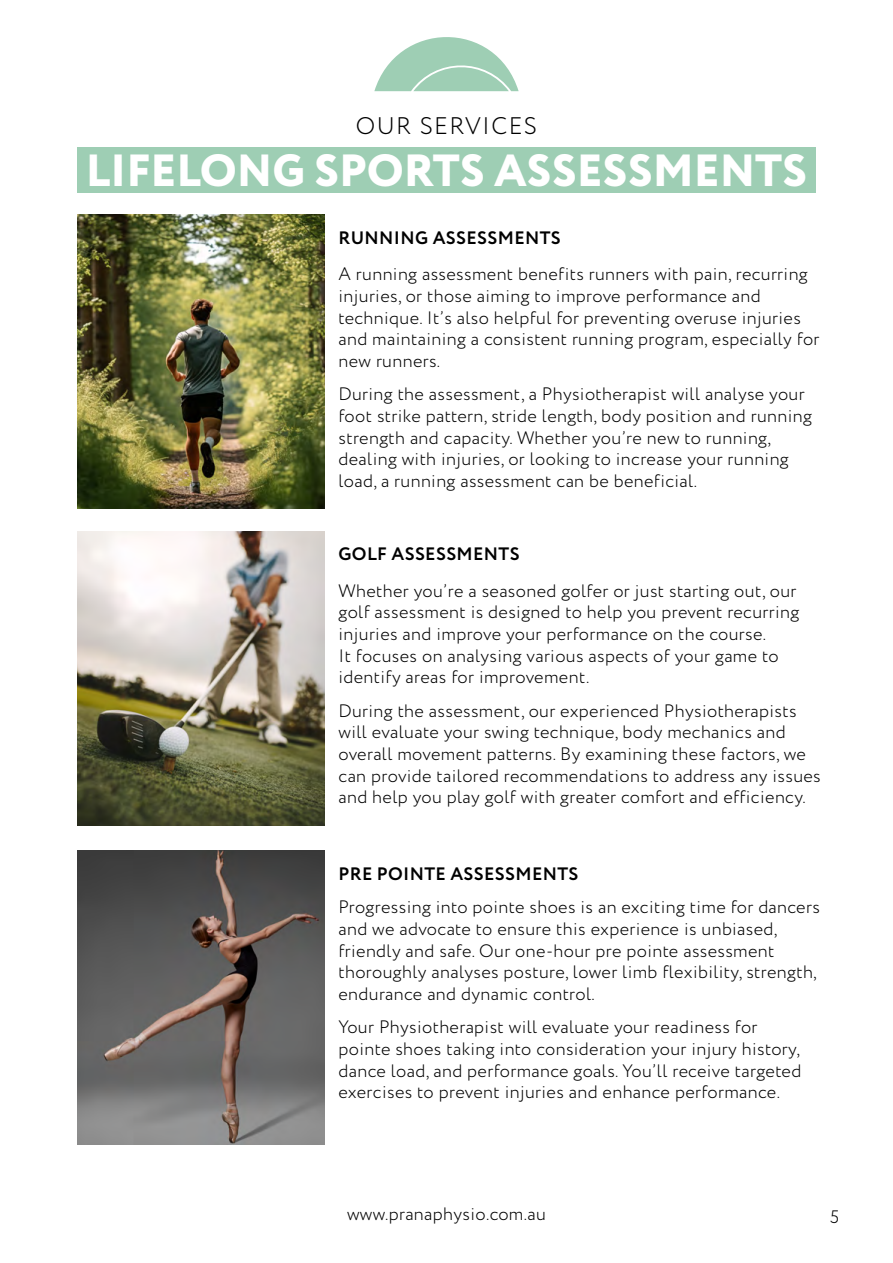
<style>
.page{position:relative;width:893px;height:1263px;background:#fff}
.page>*{position:absolute;margin:0;border:0;box-sizing:border-box;transform-origin:0 0}
.t1{font:800 45px "Circe";color:#fff}
.t2{font:300 24px "Circe";letter-spacing:.06em;color:#000}
.t3{font:300 18px/21.6px "Circe";letter-spacing:.02em;color:#000}
.t4{font:700 18px "Circe";letter-spacing:.02em;color:#000}
</style>
<div class="page">
<svg style="left:374px;top:37px;width:145px;height:54px"></svg>
<div style="left:77px;top:147px;width:739px;height:46px;background:#9eceb4"></div>
<img style="left:77px;top:215px;width:247px;height:294px">
<img style="left:77px;top:531px;width:247px;height:294px">
<img style="left:77px;top:851px;width:247px;height:294px">
<h2 class="t2" style="left:356px;top:110px;width:183px">OUR SERVICES</h2>
<h1 class="t1" style="left:86px;top:140px;width:723px">LIFELONG SPORTS ASSESSMENTS</h1>
<p class="t4" style="left:338px;top:226px;width:224px">RUNNING ASSESSMENTS</p>
<p class="t3" style="left:338px;top:264px;width:483px">A running assessment benefits runners with pain, recurring injuries, or those aiming to improve performance and technique. It’s also helpful for preventing overuse injuries and maintaining a consistent running program, especially for new runners.</p>
<p class="t3" style="left:338px;top:384px;width:475px">During the assessment, a Physiotherapist will analyse your foot strike pattern, stride length, body position and running strength and capacity. Whether you’re new to running, dealing with injuries, or looking to increase your running load, a running assessment can be beneficial.</p>
<p class="t4" style="left:338px;top:542px;width:183px">GOLF ASSESSMENTS</p>
<p class="t3" style="left:338px;top:580px;width:462px">Whether you’re a seasoned golfer or just starting out, our golf assessment is designed to help you prevent recurring injuries and improve your performance on the course.<br>It focuses on analysing various aspects of your game to identify areas for improvement.</p>
<p class="t3" style="left:338px;top:700px;width:484px">During the assessment, our experienced Physiotherapists will evaluate your swing technique, body mechanics and overall movement patterns. By examining these factors, we can provide tailored recommendations to address any issues and help you play golf with greater comfort and efficiency.</p>
<p class="t4" style="left:338px;top:862px;width:242px">PRE POINTE ASSESSMENTS</p>
<p class="t3" style="left:338px;top:897px;width:483px">Progressing into pointe shoes is an exciting time for dancers and we advocate to ensure this experience is unbiased, friendly and safe. Our one-hour pre pointe assessment thoroughly analyses posture, lower limb flexibility, strength, endurance and dynamic control.</p>
<p class="t3" style="left:338px;top:1017px;width:464px">Your Physiotherapist will evaluate your readiness for pointe shoes taking into consideration your injury history, dance load, and performance goals. You’ll receive targeted exercises to prevent injuries and enhance performance.</p>
<p class="t3" style="left:347px;top:1204px;width:200px">www.pranaphysio.com.au</p>
<p class="t3" style="left:830px;top:1206px;width:11px">5</p>
</div>
